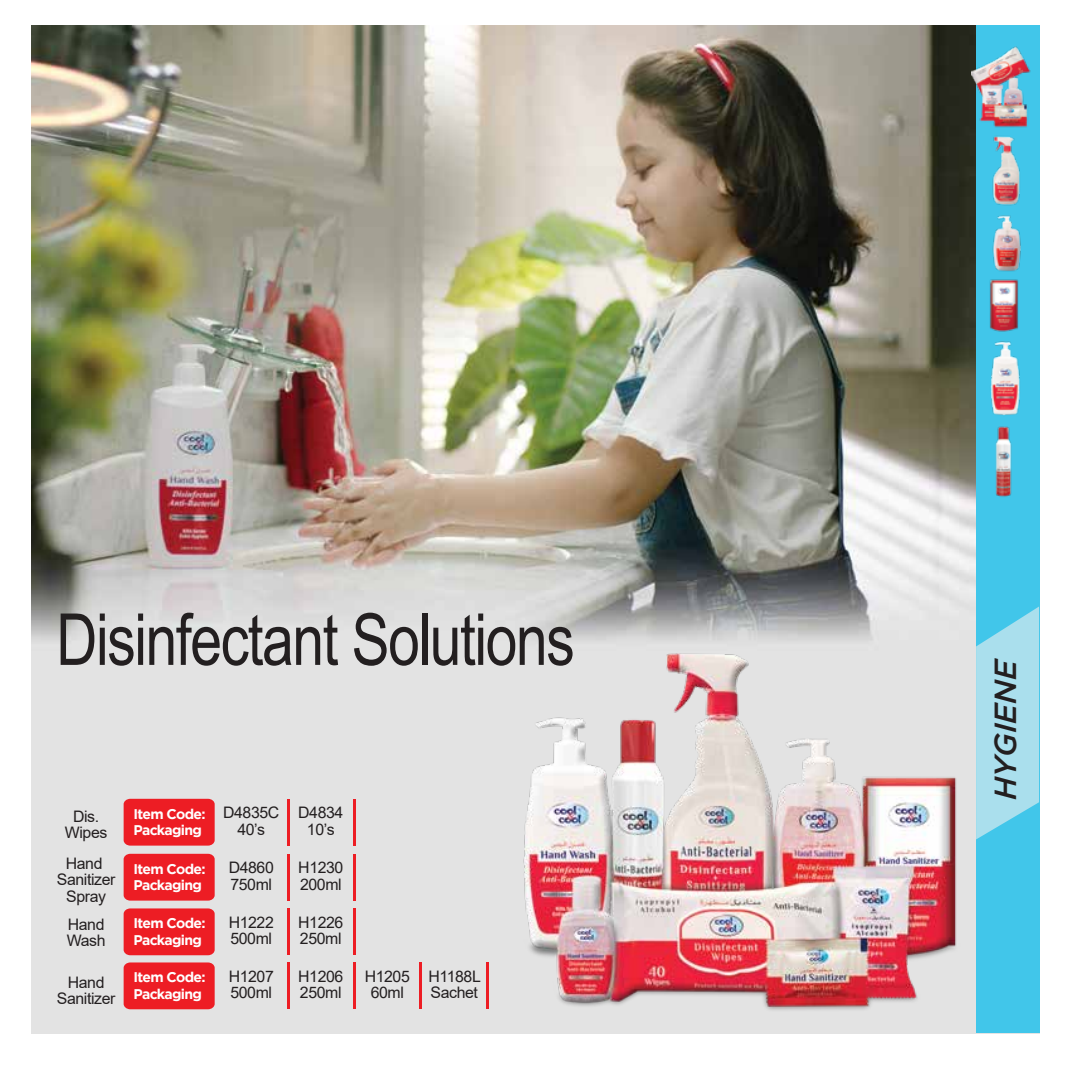
<style>
.page{position:relative;width:1071px;height:1071px;background:#fff}
.page>*{position:absolute;margin:0;border:0;box-sizing:border-box;transform-origin:0 0}
.t1{font:71.75px "Arial";letter-spacing:-.025em;color:#231f20;scale:.8 1}
.t2{font:italic 500 30.45px "Gotham";color:#231f20}
.t3{font:15.92px/16.6px "Arial";letter-spacing:-.025em;color:#231f20}
.t4{font:700 14px/16.4px "Gotham";letter-spacing:-.05em;color:#fff}
</style>
<div class="page">
<img style="left:31px;top:25px;width:945px;height:1008px">
<div style="left:124px;top:962px;width:91px;height:47px;background:#ed1d24"></div>
<hr style="left:288px;top:963px;width:2px;height:46px;background:#ed1d24">
<hr style="left:354px;top:963px;width:2px;height:46px;background:#ed1d24">
<hr style="left:420px;top:963px;width:2px;height:46px;background:#ed1d24">
<div style="left:124px;top:799px;width:91px;height:47px;background:#ed1d24"></div>
<hr style="left:288px;top:799px;width:2px;height:47px;background:#ed1d24">
<hr style="left:354px;top:799px;width:2px;height:47px;background:#ed1d24">
<div style="left:124px;top:908px;width:91px;height:47px;background:#ed1d24"></div>
<hr style="left:288px;top:908px;width:2px;height:47px;background:#ed1d24">
<hr style="left:354px;top:908px;width:2px;height:47px;background:#ed1d24">
<div style="left:124px;top:854px;width:91px;height:47px;background:#ed1d24"></div>
<hr style="left:288px;top:854px;width:2px;height:47px;background:#ed1d24">
<hr style="left:354px;top:854px;width:2px;height:47px;background:#ed1d24">
<img style="left:463px;top:615px;width:545px;height:419px">
<div style="left:976px;top:25px;width:63px;height:1008px;background:#41c6ea"></div>
<svg style="left:976px;top:606px;width:63px;height:233px"></svg>
<img style="left:971px;top:45px;width:60px;height:456px">
<h1 class="t1" style="left:56px;top:590px;width:650px">Disinfectant Solutions</h1>
<p class="t3" style="left:65px;top:808px;width:44px;text-align:center">Dis.<br>Wipes</p>
<p class="t4" style="left:133px;top:805px;width:74px">Item Code:<br>Packaging</p>
<p class="t3" style="left:223px;top:804px;width:58px;text-align:center">D4835C<br>40’s</p>
<p class="t3" style="left:298px;top:804px;width:47px;text-align:center">D4834<br>10’s</p>
<p class="t3" style="left:57px;top:855px;width:60px;text-align:center">Hand<br>Sanitizer<br>Spray</p>
<p class="t4" style="left:133px;top:860px;width:74px">Item Code:<br>Packaging</p>
<p class="t3" style="left:298px;top:859px;width:47px">H1230<br>200ml</p>
<p class="t3" style="left:229px;top:859px;width:47px">D4860<br>750ml</p>
<p class="t3" style="left:67px;top:916px;width:40px">Hand<br>Wash</p>
<p class="t4" style="left:133px;top:915px;width:74px">Item Code:<br>Packaging</p>
<p class="t3" style="left:229px;top:914px;width:47px">H1222<br>500ml</p>
<p class="t3" style="left:298px;top:914px;width:47px">H1226<br>250ml</p>
<p class="t3" style="left:57px;top:974px;width:60px;text-align:center">Hand<br>Sanitizer</p>
<p class="t4" style="left:133px;top:969px;width:74px">Item Code:<br>Packaging</p>
<p class="t3" style="left:428px;top:968px;width:54px">H1188L<br>Sachet</p>
<p class="t3" style="left:229px;top:968px;width:47px">H1207<br>500ml</p>
<p class="t3" style="left:298px;top:968px;width:47px">H1206<br>250ml</p>
<p class="t3" style="left:365px;top:968px;width:47px;text-align:center">H1205<br>60ml</p>
<h2 class="t2" style="left:988px;top:800px;width:143px;rotate:-90deg">HYGIENE</h2>
</div>
